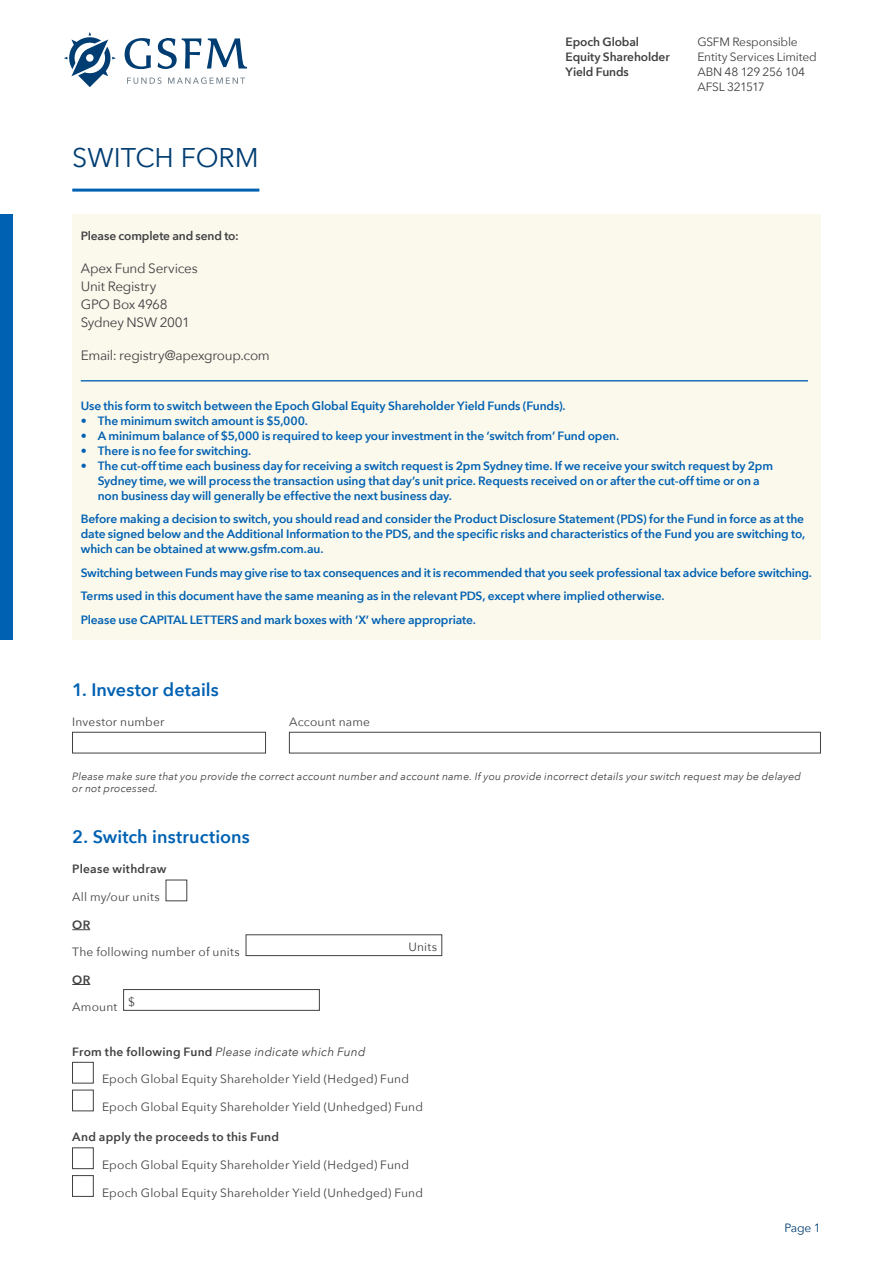
<style>
.page{position:relative;width:893px;height:1263px;background:#fff}
.page>*{position:absolute;margin:0;border:0;box-sizing:border-box;transform-origin:0 0}
.t1{font:27px "Avenir Next";color:#003d72}
.t2{font:600 18px "Avenir Next";letter-spacing:.005em;color:#0061b2}
.t3{font:13.5px/18px "Avenir Next";letter-spacing:-.02em;color:#414042}
.t4{font:600 12px/15px "Avenir Next";letter-spacing:-.01em;color:#0061b2}
.t5{font:12px "Avenir Next";letter-spacing:.015em;color:#414042}
.t6{font:600 12px/15px "Avenir Next";letter-spacing:-.01em;color:#414042}
.t7{font:12px/15px "Avenir Next";letter-spacing:-.015em;color:#414042}
.t8{font:600 12px "Avenir Next";letter-spacing:.02em;color:#414042}
.t9{font:italic 12px "Avenir Next";letter-spacing:.01em;color:#414042}
.t10{font:12px "Avenir Next";color:#003d72}
.t11{font:italic 10.5px/12px "Avenir Next";letter-spacing:.02em;color:#414042}
.s1{font-weight:600;font-style:normal}
</style>
<div class="page">
<svg style="left:72px;top:929px;width:18px;height:1px"></svg>
<svg style="left:72px;top:984px;width:18px;height:1px"></svg>
<div style="left:72px;top:732px;width:194px;height:21px;background:#fff;border:1px solid #414042"></div>
<div style="left:289px;top:732px;width:532px;height:21px;background:#fff;border:1px solid #414042"></div>
<div style="left:166px;top:880px;width:21px;height:21px;background:#fff;border:1px solid #414042"></div>
<div style="left:246px;top:934px;width:196px;height:22px;border:1px solid #414042"></div>
<div style="left:123px;top:989px;width:197px;height:21px;border:1px solid #414042"></div>
<div style="left:72px;top:1062px;width:22px;height:21px;background:#fff;border:1px solid #414042"></div>
<div style="left:72px;top:1090px;width:22px;height:21px;background:#fff;border:1px solid #414042"></div>
<div style="left:72px;top:1147px;width:22px;height:22px;background:#fff;border:1px solid #414042"></div>
<div style="left:72px;top:1175px;width:22px;height:21px;background:#fff;border:1px solid #414042"></div>
<hr style="left:72px;top:189px;width:187px;height:3px;background:#0061b2">
<svg style="left:127px;top:77px;width:35px;height:7px"></svg>
<svg style="left:168px;top:77px;width:77px;height:7px"></svg>
<svg style="left:125px;top:38px;width:26px;height:31px"></svg>
<svg style="left:158px;top:38px;width:89px;height:31px"></svg>
<svg style="left:64px;top:32px;width:52px;height:55px"></svg>
<div style="left:72px;top:215px;width:749px;height:425px;background:#fbf8ec"></div>
<hr style="left:81px;top:380px;width:727px;height:1px;background:#1a71ba">
<div style="left:0;top:215px;width:13px;height:425px;background:#0061b2"></div>
<h1 class="t1" style="left:72px;top:135px;width:188px">SWITCH FORM</h1>
<p class="t6" style="left:566px;top:34px;width:106px">Epoch Global<br>Equity Shareholder<br>Yield Funds</p>
<p class="t7" style="left:697px;top:34px;width:121px">GSFM Responsible<br>Entity Services Limited<br>ABN 48 129 256 104<br>AFSL 321517</p>
<p class="t6" style="left:81px;top:227px;width:160px">Please complete and send to:</p>
<p class="t3" style="left:81px;top:258px;width:119px">Apex Fund Services<br>Unit Registry<br>GPO Box 4968<br>Sydney NSW 2001</p>
<p class="t3" style="left:81px;top:345px;width:191px">Email: registry@apexgroup.com</p>
<p class="t4" style="left:81px;top:398px;width:486px">Use this form to switch between the Epoch Global Equity Shareholder Yield Funds (Funds).</p>
<p class="t4" style="left:81px;top:413px;width:229px">• The minimum switch amount is $5,000.</p>
<p class="t4" style="left:81px;top:428px;width:540px">• A minimum balance of $5,000 is required to keep your investment in the ‘switch from’ Fund open.</p>
<p class="t4" style="left:81px;top:443px;width:172px">• There is no fee for switching.</p>
<p class="t4" style="left:98px;top:458px;width:677px;text-indent:-17px">• The cut-off time each business day for receiving a switch request is 2pm Sydney time. If we receive your switch request by 2pm<br>Sydney time, we will process the transaction using that day’s unit price. Requests received on or after the cut-off time or on a non business day will generally be effective the next business day.</p>
<p class="t4" style="left:81px;top:511px;width:726px;text-align:justify">Before making a decision to switch, you should read and consider the Product Disclosure Statement (PDS) for the Fund in force as at the date signed below and the Additional Information to the PDS, and the specific risks and characteristics of the Fund you are switching to, which can be obtained at www.gsfm.com.au.</p>
<p class="t4" style="left:81px;top:561px;width:733px;line-height:23.5px">Switching between Funds may give rise to tax consequences and it is recommended that you seek professional tax advice before switching.<br>Terms used in this document have the same meaning as in the relevant PDS, except where implied otherwise.<br>Please use CAPITAL LETTERS and mark boxes with ‘X’ where appropriate.</p>
<h2 class="t2" style="left:72px;top:674px;width:148px">1. Investor details</h2>
<p class="t5" style="left:72px;top:712px;width:94px">Investor number</p>
<p class="t5" style="left:289px;top:712px;width:82px">Account name</p>
<p class="t11" style="left:72px;top:770px;width:730px">Please make sure that you provide the correct account number and account name. If you provide incorrect details your switch request may be delayed or not processed.</p>
<h2 class="t2" style="left:72px;top:821px;width:179px">2. Switch instructions</h2>
<p class="t8" style="left:72px;top:859px;width:96px">Please withdraw</p>
<p class="t5" style="left:72px;top:887px;width:89px">All my/our units</p>
<p class="t6" style="left:72px;top:917px;width:19px">OR</p>
<p class="t5" style="left:72px;top:941px;width:169px">The following number of units</p>
<p class="t5" style="left:409px;top:937px;width:30px">Units</p>
<p class="t6" style="left:72px;top:971px;width:19px">OR</p>
<p class="t5" style="left:72px;top:996px;width:64px">Amount $</p>
<p class="t9" style="left:72px;top:1041px;width:295px"><span class="s1">From the following Fund</span> Please indicate which Fund</p>
<p class="t5" style="left:102px;top:1069px;width:308px">Epoch Global Equity Shareholder Yield (Hedged) Fund</p>
<p class="t5" style="left:102px;top:1097px;width:322px">Epoch Global Equity Shareholder Yield (Unhedged) Fund</p>
<p class="t8" style="left:72px;top:1126px;width:208px">And apply the proceeds to this Fund</p>
<p class="t5" style="left:102px;top:1154px;width:308px">Epoch Global Equity Shareholder Yield (Hedged) Fund</p>
<p class="t5" style="left:102px;top:1182px;width:322px">Epoch Global Equity Shareholder Yield (Unhedged) Fund</p>
<p class="t10" style="left:784px;top:1218px;width:38px">Page 1</p>
</div>
